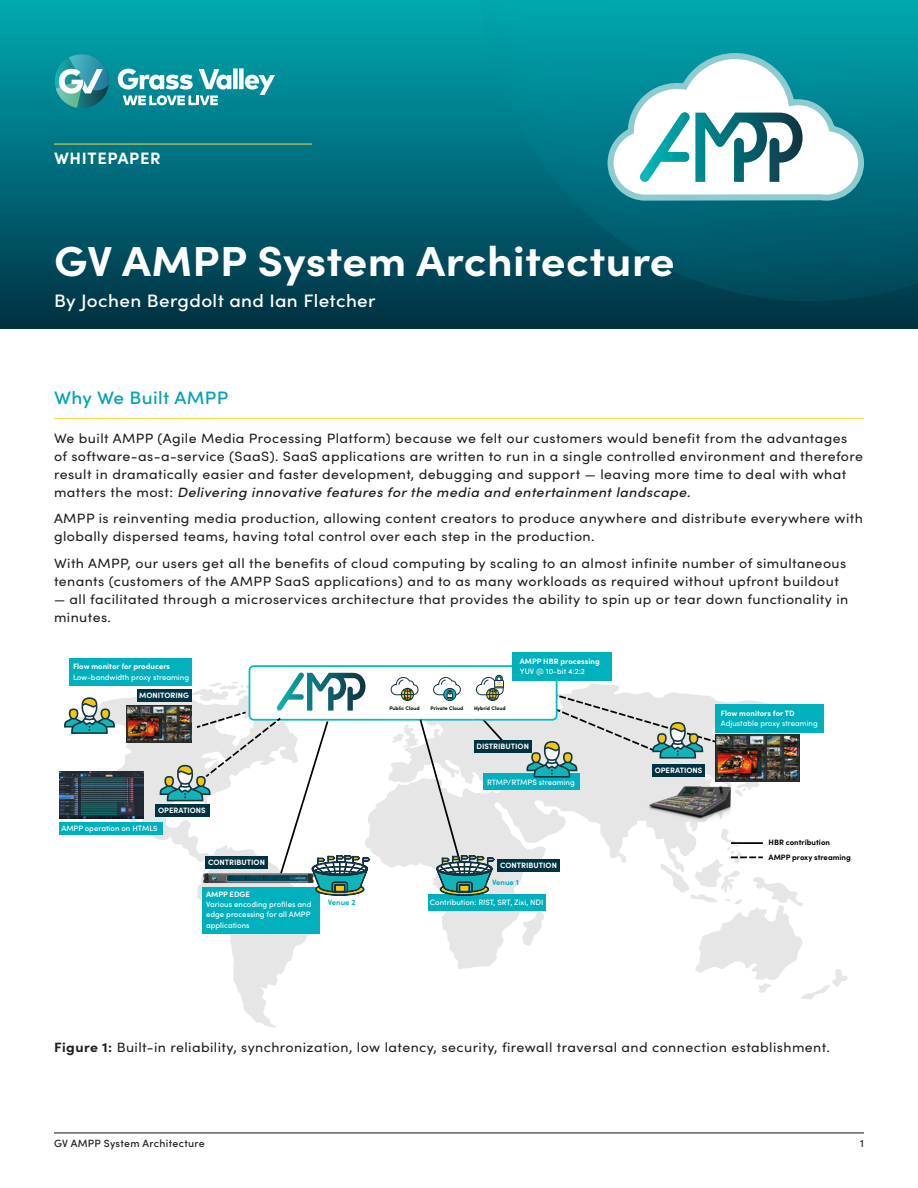
<style>
.page{position:relative;width:918px;height:1188px;background:#fff}
.page>*{position:absolute;margin:0;border:0;box-sizing:border-box;transform-origin:0 0}
.t1{font:700 42px "Sofia Pro";letter-spacing:.01em;color:#fff;scale:1.05 1}
.t2{font:500 18px "Sofia Pro";letter-spacing:.02em;color:#fff;scale:1.05 1}
.t3{font:500 18px "Sofia Pro";letter-spacing:.02em;color:#00a3b7;scale:1.05 1}
.t4{font:700 16.5px "Sofia Pro";letter-spacing:.04em;color:#fff}
.t5{font:13.5px/18px "Sofia Pro";letter-spacing:.03em;color:#1d1d1b;scale:1.05 1}
.t6{font:500 10.5px "Sofia Pro";letter-spacing:.03em;color:#1d1d1b}
.t7{font:500 7.8px/10.4px "Sofia Pro";color:#fff}
.t8{font:700 7.8px "Sofia Pro";color:#fff}
.t9{font:700 7.8px/15.1px "Sofia Pro";color:#000}
.t10{font:7.8px "Sofia Pro";color:#fff}
.t11{font:700 7.8px "Sofia Pro";color:#00b0bd}
.t12{font:700 5.25px "Sofia Pro";color:#000}
.s1{font-weight:500;font-style:italic}
.s2{font-weight:700}
</style>
<div class="page">
<hr style="left:54px;top:1132px;width:810px;height:1px;background:#1d1d1b">
<hr style="left:54px;top:418px;width:810px;height:1px;background:#ffd644">
<div style="left:0;top:0;width:918px;height:328px;background:linear-gradient(to bottom,#00abb3,#003245)"></div>
<svg style="left:157px;top:0;width:761px;height:329px;background:#006c79"></svg>
<hr style="left:54px;top:144px;width:258px;height:1px;background:#ffd644">
<svg style="left:118px;top:68px;width:157px;height:37px"></svg>
<svg style="left:56px;top:54px;width:53px;height:54px;background:#4ba4ab"></svg>
<svg style="left:68px;top:697px;width:241px;height:331px"></svg>
<svg style="left:428px;top:683px;width:366px;height:286px"></svg>
<svg style="left:522px;top:910px;width:22px;height:36px"></svg>
<svg style="left:619px;top:853px;width:7px;height:10px"></svg>
<div style="left:70px;top:658px;width:122px;height:28px;background:#00b0bd"></div>
<div style="left:137px;top:689px;width:55px;height:13px;background:#003342"></div>
<div style="left:155px;top:804px;width:55px;height:13px;background:#003342"></div>
<div style="left:497px;top:859px;width:63px;height:13px;background:#003342"></div>
<div style="left:483px;top:774px;width:96px;height:16px;background:#00b0bd"></div>
<div style="left:428px;top:894px;width:117px;height:16px;background:#00b0bd"></div>
<div style="left:202px;top:887px;width:118px;height:47px;background:#00b0bd"></div>
<div style="left:59px;top:822px;width:104px;height:13px;background:#00b0bd"></div>
<div style="left:249px;top:666px;width:308px;height:54px;background:#fff;border-radius:4px"></div>
<div style="left:249px;top:665px;width:308px;height:56px;border:2px solid #0bb;border-radius:4px"></div>
<img style="left:194px;top:896px;width:127px;height:20px">
<svg style="left:64px;top:697px;width:52px;height:38px"></svg>
<img style="left:126px;top:705px;width:33px;height:37px">
<img style="left:718px;top:734px;width:81px;height:47px">
<img style="left:620px;top:757px;width:141px;height:79px">
<img style="left:59px;top:771px;width:85px;height:48px">
<svg style="left:660px;top:828px;width:188px;height:171px"></svg>
<div style="left:512px;top:652px;width:99px;height:28px;background:#00b0bd"></div>
<div style="left:716px;top:704px;width:108px;height:29px;background:#00b0bd"></div>
<svg style="left:526px;top:693px;width:192px;height:85px;background:#c6d2d0"></svg>
<div style="left:652px;top:764px;width:53px;height:12px;background:#003342"></div>
<div style="left:474px;top:740px;width:58px;height:13px;background:#003342"></div>
<svg style="left:159px;top:673px;width:346px;height:223px"></svg>
<svg style="left:608px;top:53px;width:256px;height:148px"></svg>
<p class="t4" style="left:54px;top:145px;width:108px">WHITEPAPER</p>
<h1 class="t1" style="left:54px;top:229px;width:593px">GV AMPP System Architecture</h1>
<h2 class="t2" style="left:54px;top:287px;width:308px">By Jochen Bergdolt and Ian Fletcher</h2>
<h2 class="t3" style="left:54px;top:385px;width:167px">Why We Built AMPP</h2>
<p class="t5" style="left:54px;top:428px;width:772px">We built AMPP (Agile Media Processing Platform) because we felt our customers would benefit from the advantages of software-as-a-service (SaaS). SaaS applications are written to run in a single controlled environment and therefore result in dramatically easier and faster development, debugging and support — leaving more time to deal with what matters the most: <span class="s1">Delivering innovative features for the media and entertainment landscape.</span></p>
<p class="t5" style="left:54px;top:509px;width:772px">AMPP is reinventing media production, allowing content creators to produce anywhere and distribute everywhere with globally dispersed teams, having total control over each step in the production.</p>
<p class="t5" style="left:54px;top:553px;width:756px">With AMPP, our users get all the benefits of cloud computing by scaling to an almost infinite number of simultaneous tenants (customers of the AMPP SaaS applications) and to as many workloads as required without upfront buildout</p>
<p class="t5" style="left:54px;top:589px;width:758px">— all facilitated through a microservices architecture that provides the ability to spin up or tear down functionality in minutes.</p>
<p class="t8" style="left:73px;top:660px;width:99px">Flow monitor for producers</p>
<p class="t7" style="left:73px;top:671px;width:117px">Low-bandwidth proxy streaming</p>
<p class="t8" style="left:139px;top:689px;width:51px">MONITORING</p>
<p class="t8" style="left:158px;top:805px;width:49px">OPERATIONS</p>
<p class="t7" style="left:61px;top:823px;width:98px">AMPP operation on HTML5</p>
<p class="t8" style="left:208px;top:856px;width:58px">CONTRIBUTION</p>
<p class="t12" style="left:389px;top:705px;width:32px">Public Cloud</p>
<p class="t12" style="left:431px;top:705px;width:34px">Private Cloud</p>
<p class="t12" style="left:474px;top:705px;width:33px">Hybrid Cloud</p>
<p class="t8" style="left:520px;top:655px;width:82px">AMPP HBR processing</p>
<p class="t7" style="left:520px;top:666px;width:67px">YUV @ 10-bit 4:2:2</p>
<p class="t8" style="left:477px;top:740px;width:54px">DISTRIBUTION</p>
<p class="t7" style="left:487px;top:776px;width:89px">RTMP/RTMPS streaming</p>
<p class="t8" style="left:500px;top:859px;width:58px">CONTRIBUTION</p>
<p class="t11" style="left:492px;top:876px;width:28px">Venue 1</p>
<p class="t8" style="left:206px;top:888px;width:45px">AMPP EDGE</p>
<p class="t7" style="left:206px;top:899px;width:107px">Various encoding profiles and edge processing for all AMPP applications</p>
<p class="t7" style="left:430px;top:897px;width:115px">Contribution: RIST, SRT, Zixi, NDI</p>
<p class="t11" style="left:328px;top:896px;width:29px">Venue 2</p>
<p class="t8" style="left:655px;top:764px;width:49px">OPERATIONS</p>
<p class="t8" style="left:721px;top:707px;width:75px">Flow monitors for TD</p>
<p class="t10" style="left:721px;top:718px;width:98px">Adjustable proxy streaming</p>
<p class="t9" style="left:769px;top:834px;width:84px">HBR contribution<br>AMPP proxy streaming</p>
<p class="t5" style="left:54px;top:1038px;width:740px"><span class="s2">Figure 1:</span> Built-in reliability, synchronization, low latency, security, firewall traversal and connection establishment.</p>
<p class="t6" style="left:54px;top:1136px;width:152px">GV AMPP System Architecture</p>
<p class="t6" style="left:860px;top:1136px;width:5px">1</p>
</div>
